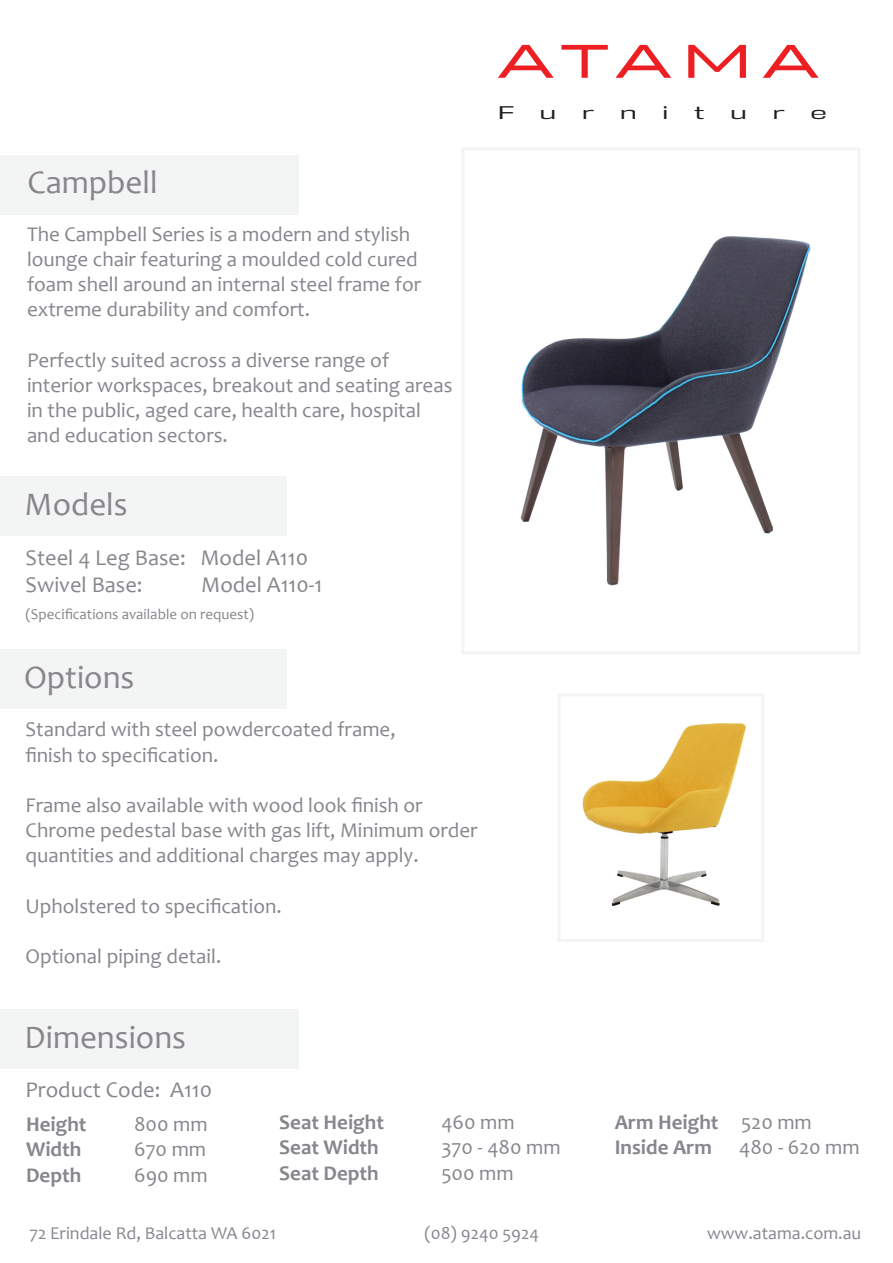
<style>
.page{position:relative;width:893px;height:1263px;background:#fff}
.page>*{position:absolute;margin:0;border:0;box-sizing:border-box;transform-origin:0 0}
.t1{font:500 46.95px "Halogen";letter-spacing:.17em;color:#ee1f23;scale:1.22 1}
.t2{font:33px "Candara";color:#88858c}
.t3{font:22.5px "Candara";color:#88858c}
.t4{font:21px/25.2px "Candara";color:#88858c}
.t5{font:700 21px "Candara";color:#88858c}
.t6{font:18px "Candara";color:#88868e}
.t7{font:16.95px "DDT Bk";color:#231f20;scale:1.6 1}
.t8{font:15px "Candara";color:#88858c}
.s1{font-weight:400}
</style>
<div class="page">
<div style="left:0;top:1010px;width:299px;height:59px;background:#f3f4f4"></div>
<div style="left:0;top:155px;width:299px;height:59px;background:#f3f4f4"></div>
<div style="left:461px;top:147px;width:399px;height:507px;border:3px solid #f4f4f4"></div>
<div style="left:0;top:649px;width:286px;height:59px;background:#f3f4f4"></div>
<div style="left:558px;top:693px;width:206px;height:249px;border:3px solid #f4f4f4"></div>
<div style="left:0;top:476px;width:287px;height:60px;background:#f3f4f4"></div>
<img style="left:520px;top:236px;width:291px;height:350px">
<img style="left:582px;top:723px;width:164px;height:183px">
<p class="t1" style="left:498px;top:32px;width:264px">ATAMA</p>
<p class="t7" style="left:498px;top:103px;width:12px">F</p>
<p class="t7" style="left:539px;top:103px;width:12px">u</p>
<p class="t7" style="left:582px;top:103px;width:9px">r</p>
<p class="t7" style="left:620px;top:103px;width:12px">n</p>
<p class="t7" style="left:662px;top:103px;width:6px">i</p>
<p class="t7" style="left:694px;top:103px;width:8px">t</p>
<p class="t7" style="left:730px;top:103px;width:12px">u</p>
<p class="t7" style="left:772px;top:103px;width:9px">r</p>
<p class="t7" style="left:810px;top:103px;width:12px">e</p>
<p class="t2" style="left:28px;top:162px;width:132px">Campbell</p>
<p class="t4" style="left:27px;top:221px;width:396px">The Campbell Series is a modern and stylish lounge chair featuring a moulded cold cured foam shell around an internal steel frame for extreme durability and comfort.</p>
<p class="t4" style="left:27px;top:347px;width:364px">Perfectly suited across a diverse range of</p>
<p class="t4" style="left:27px;top:372px;width:427px">interior workspaces, breakout and seating areas in the public, aged care, health care, hospital and education sectors.</p>
<p class="t2" style="left:25px;top:483px;width:105px">Models</p>
<p class="t3" style="left:26px;top:543px;width:284px">Steel 4 Leg Base: Model A110</p>
<p class="t3" style="left:26px;top:570px;width:118px">Swivel Base:</p>
<p class="t3" style="left:201px;top:570px;width:123px">Model A110-1</p>
<p class="t8" style="left:26px;top:604px;width:230px">(Specifications available on request)</p>
<p class="t2" style="left:24px;top:656px;width:112px">Options</p>
<p class="t4" style="left:26px;top:717px;width:372px">Standard with steel powdercoated frame,</p>
<p class="t4" style="left:26px;top:742px;width:194px">finish to specification.</p>
<p class="t4" style="left:26px;top:792px;width:454px">Frame also available with wood look finish or<br>Chrome pedestal base with gas lift, Minimum order quantities and additional charges may apply.</p>
<p class="t4" style="left:26px;top:893px;width:258px">Upholstered to specification.</p>
<p class="t4" style="left:26px;top:944px;width:197px">Optional piping detail.</p>
<p class="t2" style="left:25px;top:1017px;width:163px">Dimensions</p>
<p class="t3" style="left:25px;top:1075px;width:188px">Product Code: A110</p>
<p class="t5" style="left:26px;top:1111px;width:62px">Height</p>
<p class="t4" style="left:134px;top:1111px;width:75px">800 mm</p>
<p class="t5" style="left:26px;top:1136px;width:57px">Width</p>
<p class="t4" style="left:134px;top:1137px;width:74px">670 mm</p>
<p class="t5" style="left:26px;top:1161px;width:57px">Depth</p>
<p class="t4" style="left:134px;top:1162px;width:75px">690 mm</p>
<p class="t5" style="left:279px;top:1109px;width:106px">Seat Height</p>
<p class="t4" style="left:441px;top:1109px;width:75px">460 mm</p>
<p class="t5" style="left:279px;top:1134px;width:101px">Seat Width</p>
<p class="t4" style="left:441px;top:1135px;width:121px">370 - 480 mm</p>
<p class="t5" style="left:279px;top:1159px;width:101px">Seat Depth</p>
<p class="t4" style="left:441px;top:1160px;width:74px">500 mm</p>
<p class="t5" style="left:615px;top:1109px;width:199px">Arm Height <span class="s1">520 mm</span></p>
<p class="t5" style="left:615px;top:1134px;width:99px">Inside Arm</p>
<p class="t4" style="left:739px;top:1135px;width:122px">480 - 620 mm</p>
<p class="t6" style="left:30px;top:1221px;width:248px">72 Erindale Rd, Balcatta WA 6021</p>
<p class="t6" style="left:424px;top:1221px;width:116px">(08) 9240 5924</p>
<p class="t6" style="left:707px;top:1221px;width:156px">www.atama.com.au</p>
</div>
